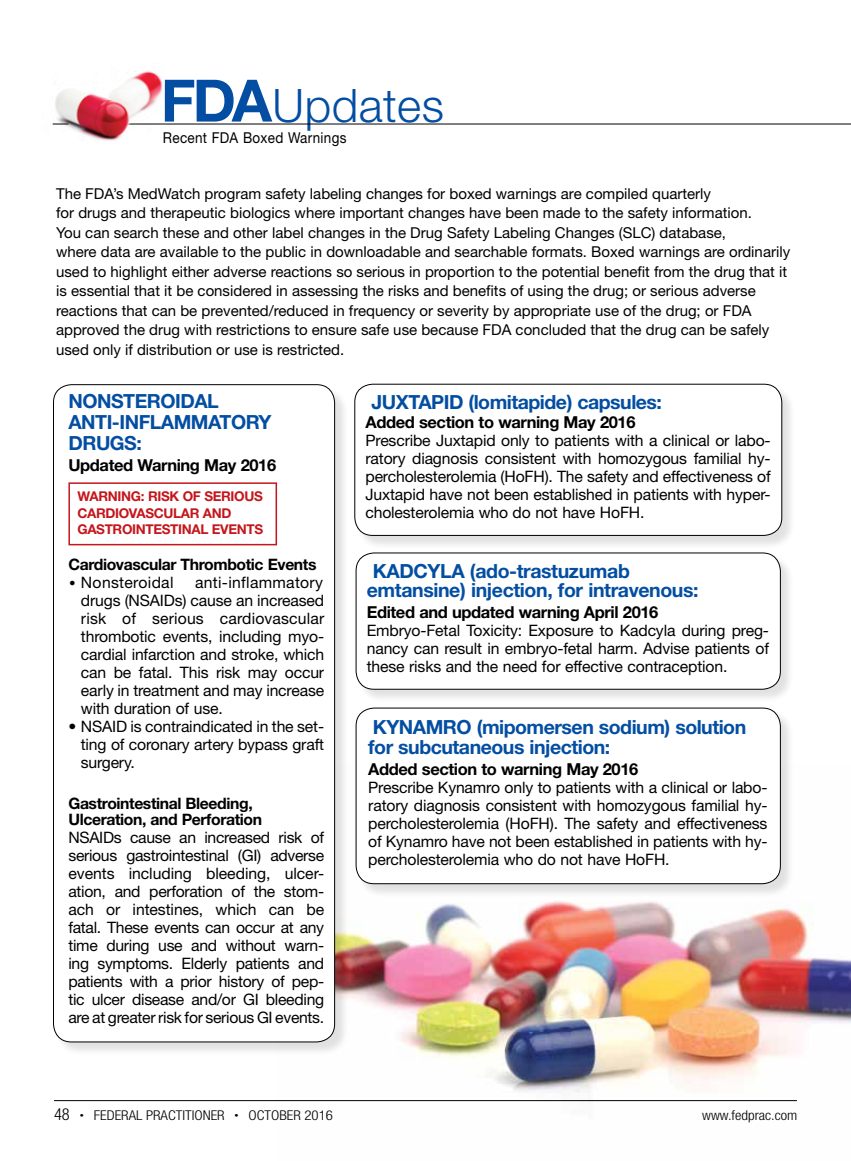
<style>
.page{position:relative;width:851px;height:1161px;background:#fff}
.page>*{position:absolute;margin:0;border:0;box-sizing:border-box;transform-origin:0 0}
.t1{font:300 46.2px "Helvetica Neue LT Std";letter-spacing:.01em;color:#034ea2}
.t2{font:700 19.5px/19.5px "Helvetica Neue LT Std";letter-spacing:-.025em;color:#034ea2}
.t3{font:700 16.5px "Helvetica Neue LT Std";letter-spacing:-.025em;color:#000}
.t4{font:15.75px/18px "Helvetica Neue LT Std";letter-spacing:-.01em;color:#000;text-align:justify}
.t5{font:700 15.75px/16.5px "Helvetica Neue LT Std";letter-spacing:-.025em;color:#000}
.t6{font:15.75px "Helvetica Neue LT Std";letter-spacing:.02em;color:#000}
.t7{font:15px/19.5px "Helvetica Neue LT Std";color:#000}
.t8{font:15px "Helvetica Neue LT Std";letter-spacing:.02em;color:#000;scale:.9 1}
.t9{font:700 13.5px/16.5px "Helvetica Neue LT Std";letter-spacing:-.025em;color:#c4161c}
.t10{font:300 condensed 13.5px "Helvetica Neue LT Std";color:#000;scale:1.1 1}
.s1{font-weight:700;font-size:58.5px}
.s2{font-family:"Berkeley Std";font-weight:500}
.s3{font-size:16.5px}
.s4{font-size:7.5px}
</style>
<div class="page">
<img style="left:277px;top:764px;width:573px;height:338px">
<hr style="left:54px;top:1100px;width:742px;height:1px;background:#000">
<div style="left:54px;top:385px;width:295px;height:671px;background:#000;opacity:.12"></div>
<div style="left:53px;top:385px;width:281px;height:657px;background:#fff;border-radius:18px"></div>
<div style="left:68px;top:482px;width:209px;height:63px;border:2px solid #c4161c"></div>
<div style="left:357px;top:709px;width:437px;height:189px;background:#000;opacity:.12"></div>
<div style="left:356px;top:708px;width:424px;height:176px;background:#fff;border-radius:18px"></div>
<div style="left:356px;top:708px;width:424px;height:176px;border:1px solid #000;border-radius:18px"></div>
<div style="left:356px;top:385px;width:440px;height:165px;background:#000;opacity:.12"></div>
<div style="left:355px;top:384px;width:426px;height:151px;background:#fff;border-radius:18px"></div>
<div style="left:354px;top:384px;width:428px;height:152px;border:1px solid #000;border-radius:18px"></div>
<div style="left:357px;top:554px;width:437px;height:150px;background:#000;opacity:.12"></div>
<div style="left:356px;top:553px;width:424px;height:136px;background:#fff;border-radius:18px"></div>
<div style="left:356px;top:553px;width:424px;height:136px;border:1px solid #000;border-radius:18px"></div>
<hr style="left:124px;top:124px;width:726px;height:1px;background:#000">
<img style="left:52px;top:71px;width:113px;height:70px">
<svg style="left:53px;top:124px;width:15px;height:1px"></svg>
<h1 class="t1" style="left:161px;top:77px;width:284px"><span class="s1">FDA</span>Updates</h1>
<p class="t8" style="left:163px;top:129px;width:205px">Recent FDA Boxed Warnings</p>
<p class="t7" style="left:56px;top:184px;width:735px">The FDA’s MedWatch program safety labeling changes for boxed warnings are compiled quarterly<br>for drugs and therapeutic biologics where important changes have been made to the safety information.<br>You can search these and other label changes in the Drug Safety Labeling Changes (SLC) database,<br>where data are available to the public in downloadable and searchable formats. Boxed warnings are ordinarily used to highlight either adverse reactions so serious in proportion to the potential benefit from the drug that it is essential that it be considered in assessing the risks and benefits of using the drug; or serious adverse reactions that can be prevented/reduced in frequency or severity by appropriate use of the drug; or FDA approved the drug with restrictions to ensure safe use because FDA concluded that the drug can be safely used only if distribution or use is restricted.</p>
<p class="t2" style="left:68px;top:390px;width:205px;line-height:21px">NONSTEROIDAL<br>ANTI-INFLAMMATORY<br>DRUGS:</p>
<p class="t3" style="left:68px;top:455px;width:209px">Updated Warning May 2016</p>
<p class="t9" style="left:77px;top:488px;width:187px">WARNING: RISK OF SERIOUS<br>CARDIOVASCULAR AND<br>GASTROINTESTINAL EVENTS</p>
<p class="t5" style="left:68px;top:556px;width:249px">Cardiovascular Thrombotic Events</p>
<p class="t6" style="left:68px;top:573px;width:107px"><span class="s2">•</span> Nonsteroidal</p>
<p class="t4" style="left:81px;top:573px;width:245px;text-indent:114px">anti-inflammatory drugs (NSAIDs) cause an increased risk of serious cardiovascular thrombotic events, including myo&shy;cardial infarction and stroke, which can be fatal. This risk may occur early in treatment and may increase with duration of use.</p>
<p class="t4" style="left:81px;top:717px;width:245px;text-indent:-12px">• NSAID is contraindicated in the set&shy;ting of coronary artery bypass graft surgery.</p>
<p class="t5" style="left:68px;top:795px;width:195px">Gastrointestinal Bleeding,<br>Ulceration, and Perforation</p>
<p class="t4" style="left:68px;top:828px;width:257px">NSAIDs cause an increased risk of serious gastrointestinal (GI) adverse events including bleeding, ulcer&shy;ation, and perforation of the stom&shy;ach or intestines, which can be fatal. These events can occur at any time during use and without warn&shy;ing symptoms. Elderly patients and patients with a prior history of pep&shy;tic ulcer disease and/or GI bleeding are at greater risk for serious GI events.</p>
<p class="t2" style="left:371px;top:392px;width:292px">JUXTAPID (lomitapide) capsules:</p>
<p class="t3" style="left:365px;top:412px;width:271px">Added section to warning May 2016</p>
<p class="t4" style="left:365px;top:432px;width:407px">Prescribe Juxtapid only to patients with a clinical or labo&shy;ratory diagnosis consistent with homozygous familial hy&shy;percholesterolemia (HoFH). The safety and effectiveness of Juxtapid have not been established in patients with hyper&shy;cholesterolemia who do not have HoFH.</p>
<p class="t2" style="left:367px;top:560px;width:333px;text-indent:6px">KADCYLA (ado-trastuzumab emtansine) injection, for intravenous:</p>
<p class="t3" style="left:367px;top:602px;width:293px">Edited and updated warning April 2016</p>
<p class="t4" style="left:367px;top:621px;width:404px">Embryo-Fetal Toxicity: Exposure to Kadcyla during preg&shy;nancy can result in embryo-fetal harm. Advise patients of these risks and the need for effective contraception.</p>
<p class="t2" style="left:368px;top:717px;width:379px">KYNAMRO (mipomersen sodium) solution for subcutaneous injection:</p>
<p class="t3" style="left:368px;top:759px;width:271px">Added section to warning May 2016</p>
<p class="t4" style="left:368px;top:778px;width:401px">Prescribe Kynamro only to patients with a clinical or labo&shy;ratory diagnosis consistent with homozygous familial hy&shy;percholesterolemia (HoFH). The safety and effectiveness of Kynamro have not been established in patients with hy&shy;percholesterolemia who do not have HoFH.</p>
<p class="t10" style="left:54px;top:1107px;width:255px"><span class="s3">48</span> <span class="s4">•</span> FEDERAL PRACTITIONER <span class="s4">•</span> OCTOBER 2016</p>
<p class="t10" style="left:702px;top:1107px;width:88px">www.fedprac.com</p>
</div>
